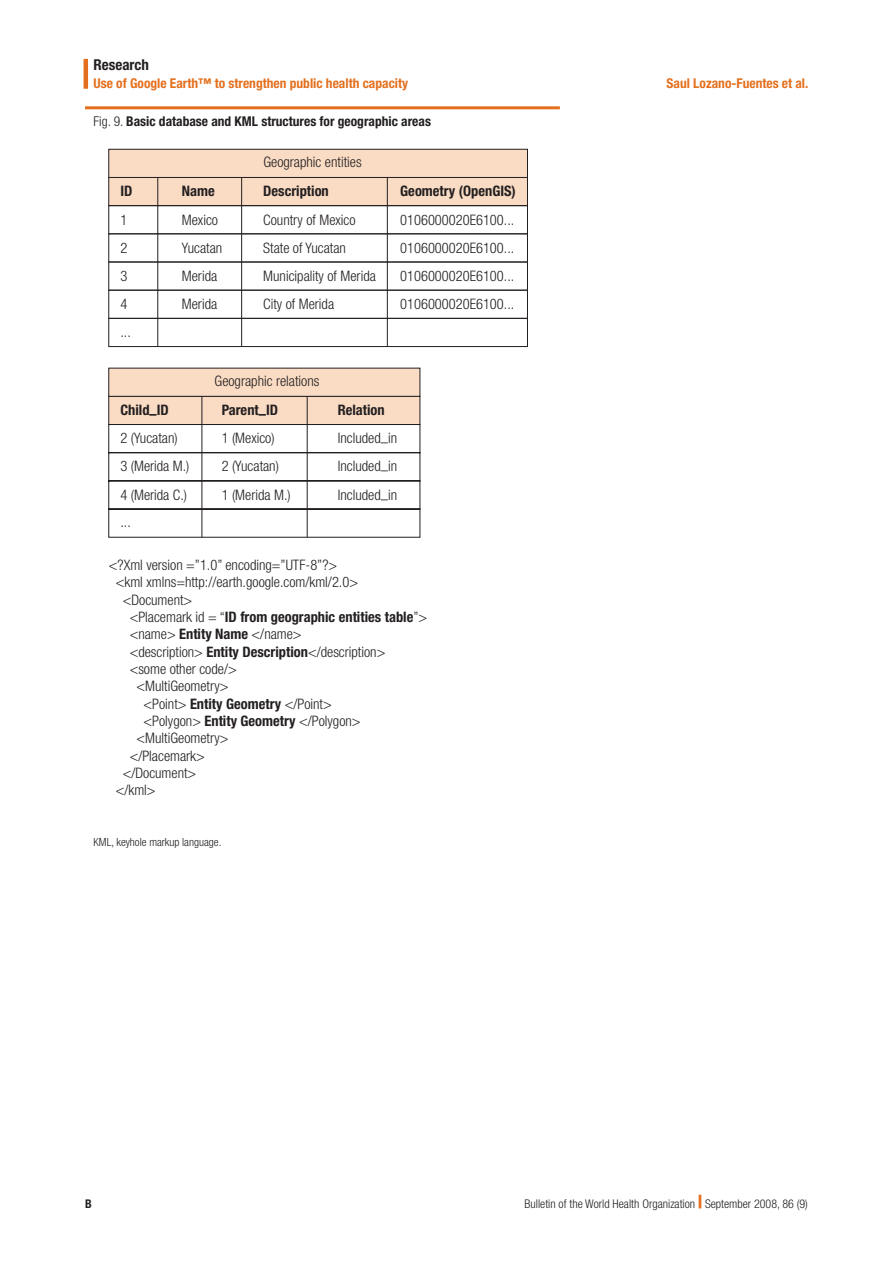
<style>
.page{position:relative;width:893px;height:1263px;background:#fff}
.page>*{position:absolute;margin:0;border:0;box-sizing:border-box;transform-origin:0 0}
.t1{font:700 condensed 15px "Helvetica Neue LT Std";color:#231f20}
.t2{font:300 condensed 14.4px "Helvetica Neue LT Std";color:#231f20}
.t3{font:700 condensed 14.4px "Helvetica Neue LT Std";color:#231f20}
.t4{font:700 condensed 13.5px "Helvetica Neue LT Std";color:#e4701e}
.Fig_head{font:700 condensed 13.5px "Helvetica Neue LT Std";color:#231f20}
.t5{font:300 condensed 12px "Helvetica Neue LT Std";color:#231f20}
.t6{font:700 condensed 12px "Helvetica Neue LT Std";color:#231f20}
.Fig_leg_cont{font:300 condensed 11.25px "Helvetica Neue LT Std";color:#231f20}
.s1{font-weight:300}
.s2{font-weight:700}
.s3{font-weight:800;font-stretch:expanded;font-size:18px;color:#e4701e}
</style>
<div class="page">
<hr style="left:84px;top:59px;width:4px;height:30px;background:#e4701e">
<hr style="left:85px;top:106px;width:475px;height:3px;background:#e4701e">
<div style="left:108px;top:177px;width:420px;height:29px;background:#fadcc4"></div>
<div style="left:108px;top:149px;width:420px;height:29px;background:#fadcc4;border:1px solid #231f20"></div>
<div style="left:108px;top:205px;width:420px;height:29px;border:1px solid #231f20"></div>
<div style="left:108px;top:233px;width:420px;height:29px;border:1px solid #231f20"></div>
<div style="left:108px;top:262px;width:420px;height:29px;border:1px solid #231f20"></div>
<div style="left:108px;top:290px;width:420px;height:29px;border:1px solid #231f20"></div>
<div style="left:108px;top:318px;width:420px;height:29px;border:1px solid #231f20"></div>
<hr style="left:157px;top:178px;width:1px;height:168px;background:#231f20">
<hr style="left:241px;top:178px;width:1px;height:168px;background:#231f20">
<hr style="left:387px;top:178px;width:1px;height:168px;background:#231f20">
<div style="left:108px;top:396px;width:312px;height:29px;background:#fadcc4"></div>
<div style="left:108px;top:368px;width:312px;height:29px;background:#fadcc4;border:1px solid #231f20"></div>
<svg style="left:108px;top:424px;width:313px;height:114px"></svg>
<hr style="left:202px;top:396px;width:1px;height:141px;background:#231f20">
<hr style="left:307px;top:396px;width:1px;height:141px;background:#231f20">
<p class="t1" style="left:94px;top:55px;width:57px">Research</p>
<p class="t4" style="left:94px;top:75px;width:316px">Use of Google Earth™ to strengthen public health capacity</p>
<p class="t4" style="left:667px;top:75px;width:143px">Saul Lozano-Fuentes et al.</p>
<p class="Fig_head" style="left:94px;top:113px;width:339px"><span class="s1">Fig. 9.</span> Basic database and KML structures for geographic areas</p>
<p class="t2" style="left:263px;top:153px;width:100px">Geographic entities</p>
<p class="t3" style="left:120px;top:183px;width:14px">ID</p>
<p class="t3" style="left:182px;top:183px;width:34px">Name</p>
<p class="t3" style="left:263px;top:183px;width:67px">Description</p>
<p class="t3" style="left:400px;top:183px;width:117px">Geometry (OpenGIS)</p>
<p class="t2" style="left:120px;top:211px;width:8px">1</p>
<p class="t2" style="left:182px;top:211px;width:38px">Mexico</p>
<p class="t2" style="left:263px;top:211px;width:94px">Country of Mexico</p>
<p class="t2" style="left:400px;top:211px;width:115px">0106000020E6100...</p>
<p class="t2" style="left:120px;top:239px;width:8px">2</p>
<p class="t2" style="left:182px;top:239px;width:42px">Yucatan</p>
<p class="t2" style="left:263px;top:239px;width:84px">State of Yucatan</p>
<p class="t2" style="left:400px;top:239px;width:115px">0106000020E6100...</p>
<p class="t2" style="left:120px;top:268px;width:8px">3</p>
<p class="t2" style="left:182px;top:268px;width:37px">Merida</p>
<p class="t2" style="left:263px;top:268px;width:114px">Municipality of Merida</p>
<p class="t2" style="left:400px;top:268px;width:115px">0106000020E6100...</p>
<p class="t2" style="left:120px;top:296px;width:8px">4</p>
<p class="t2" style="left:182px;top:296px;width:37px">Merida</p>
<p class="t2" style="left:263px;top:296px;width:72px">City of Merida</p>
<p class="t2" style="left:400px;top:296px;width:115px">0106000020E6100...</p>
<p class="t2" style="left:120px;top:324px;width:12px">...</p>
<p class="t2" style="left:215px;top:372px;width:106px">Geographic relations</p>
<p class="t3" style="left:120px;top:401px;width:50px">Child–ID</p>
<p class="t3" style="left:222px;top:401px;width:58px">Parent–ID</p>
<p class="t3" style="left:338px;top:401px;width:49px">Relation</p>
<p class="t2" style="left:120px;top:429px;width:59px">2 (Yucatan)</p>
<p class="t2" style="left:222px;top:429px;width:54px">1 (Mexico)</p>
<p class="t2" style="left:338px;top:429px;width:61px">Included–in</p>
<p class="t2" style="left:120px;top:457px;width:71px">3 (Merida M.)</p>
<p class="t2" style="left:222px;top:457px;width:59px">2 (Yucatan)</p>
<p class="t2" style="left:338px;top:457px;width:61px">Included–in</p>
<p class="t2" style="left:120px;top:486px;width:68px">4 (Merida C.)</p>
<p class="t2" style="left:222px;top:486px;width:71px">1 (Merida M.)</p>
<p class="t2" style="left:338px;top:486px;width:61px">Included–in</p>
<p class="t2" style="left:120px;top:514px;width:12px">...</p>
<p class="t2" style="left:109px;top:556px;width:230px">&lt;?Xml version =”1.0” encoding=”UTF-8”?&gt;</p>
<p class="t2" style="left:116px;top:574px;width:244px">&lt;kml xmlns=http://earth.google.com/kml/2.0&gt;</p>
<p class="t2" style="left:123px;top:591px;width:71px">&lt;Document&gt;</p>
<p class="t3" style="left:130px;top:608px;width:299px"><span class="s1">&lt;Placemark id = “</span>ID from geographic entities table<span class="s1">”&gt;</span></p>
<p class="t2" style="left:130px;top:626px;width:173px">&lt;name&gt; <span class="s2">Entity Name</span> &lt;/name&gt;</p>
<p class="t2" style="left:130px;top:643px;width:257px">&lt;description&gt; <span class="s2">Entity Description</span>&lt;/description&gt;</p>
<p class="t2" style="left:130px;top:661px;width:109px">&lt;some other code/&gt;</p>
<p class="t2" style="left:137px;top:678px;width:93px">&lt;MultiGeometry&gt;</p>
<p class="t2" style="left:144px;top:695px;width:190px">&lt;Point&gt; <span class="s2">Entity Geometry</span> &lt;/Point&gt;</p>
<p class="t2" style="left:144px;top:713px;width:219px">&lt;Polygon&gt; <span class="s2">Entity Geometry</span> &lt;/Polygon&gt;</p>
<p class="t2" style="left:137px;top:730px;width:93px">&lt;MultiGeometry&gt;</p>
<p class="t2" style="left:130px;top:747px;width:77px">&lt;/Placemark&gt;</p>
<p class="t2" style="left:123px;top:765px;width:75px">&lt;/Document&gt;</p>
<p class="t2" style="left:116px;top:782px;width:41px">&lt;/kml&gt;</p>
<p class="Fig_leg_cont" style="left:94px;top:835px;width:129px">KML, keyhole markup language.</p>
<p class="t6" style="left:85px;top:1196px;width:8px">B</p>
<p class="t5" style="left:524px;top:1197px;width:285px">Bulletin of the World Health Organization <span class="s3">|</span> September 2008, 86 (9)</p>
</div>
